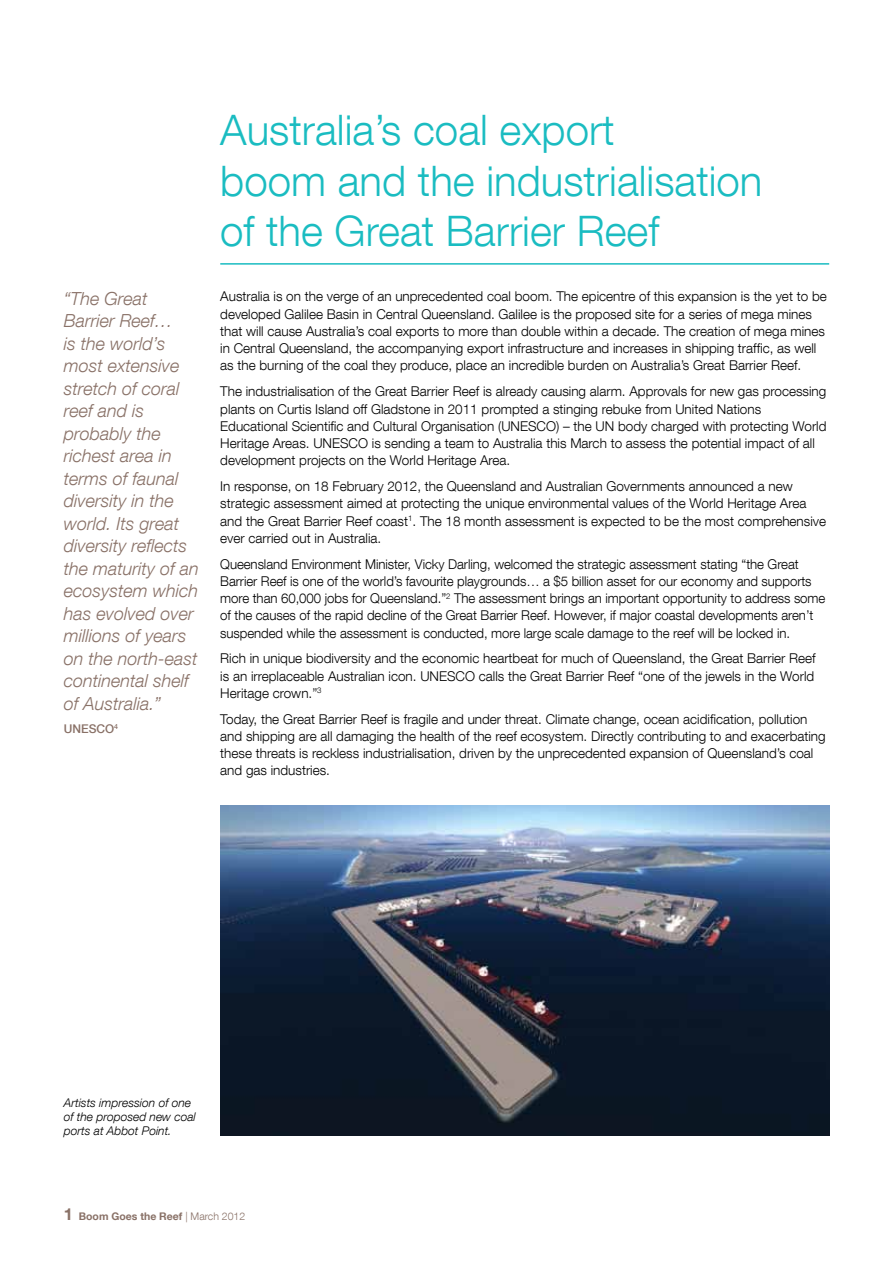
<style>
.page{position:relative;width:893px;height:1263px;background:#fff}
.page>*{position:absolute;margin:0;border:0;box-sizing:border-box;transform-origin:0 0}
.t1{font:300 42px/50.4px "Helvetica Neue LT Com";color:#1abcc1}
.t2{font:italic 300 18px/22.5px "Helvetica Neue LT Com";color:#897167}
.t3{font:300 13.5px/17.2px "Helvetica Neue LT Com";color:#000}
.t4{font:italic 300 12px/14.4px "Helvetica Neue LT Com";color:#000}
.t5{font:500 12px "Helvetica Neue LT Com";color:#897167}
.t6{font:700 10.5px "Helvetica Neue LT Com";color:#897167}
.s1{font-size:16.5px}
.s2{font-weight:300}
</style>
<div class="page">
<hr style="left:220px;top:263px;width:609px;height:2px;background:#1abcc1">
<img style="left:220px;top:805px;width:609px;height:330px">
<p class="t2" style="left:64px;top:287px;width:137px">“The Great<br>Barrier Reef…<br>is the world’s most extensive stretch of coral reef and is probably the richest area in terms of faunal diversity in the world. Its great diversity reflects the maturity of an ecosystem which has evolved over millions of years on the north-east continental shelf of Australia.”</p>
<p class="t5" style="left:64px;top:722px;width:56px">UNESCO<sup>4</sup></p>
<h1 class="t1" style="left:220px;top:104px;width:544px">Australia’s coal export<br>boom and the industrialisation of the Great Barrier Reef</h1>
<p class="t3" style="left:220px;top:288px;width:608px">Australia is on the verge of an unprecedented coal boom. The epicentre of this expansion is the yet to be developed Galilee Basin in Central Queensland. Galilee is the proposed site for a series of mega mines that will cause Australia’s coal exports to more than double within a decade. The creation of mega mines in Central Queensland, the accompanying export infrastructure and increases in shipping traffic, as well as the burning of the coal they produce, place an incredible burden on Australia’s Great Barrier Reef.</p>
<p class="t3" style="left:220px;top:382px;width:608px">The industrialisation of the Great Barrier Reef is already causing alarm. Approvals for new gas processing plants on Curtis Island off Gladstone in 2011 prompted a stinging rebuke from United Nations Educational Scientific and Cultural Organisation (UNESCO) – the UN body charged with protecting World Heritage Areas. UNESCO is sending a team to Australia this March to assess the potential impact of all development projects on the World Heritage Area.</p>
<p class="t3" style="left:220px;top:477px;width:607px">In response, on 18 February 2012, the Queensland and Australian Governments announced a new strategic assessment aimed at protecting the unique environmental values of the World Heritage Area and the Great Barrier Reef coast<sup>1</sup>. The 18 month assessment is expected to be the most comprehensive ever carried out in Australia.</p>
<p class="t3" style="left:220px;top:555px;width:607px">Queensland Environment Minister, Vicky Darling, welcomed the strategic assessment stating “the Great Barrier Reef is one of the world’s favourite playgrounds… a $5 billion asset for our economy and supports more than 60,000 jobs for Queensland.”<sup>2</sup> The assessment brings an important opportunity to address some of the causes of the rapid decline of the Great Barrier Reef. However, if major coastal developments aren’t suspended while the assessment is conducted, more large scale damage to the reef will be locked in.</p>
<p class="t3" style="left:220px;top:649px;width:597px;text-align:justify">Rich in unique biodiversity and the economic heartbeat for much of Queensland, the Great Barrier Reef is an irreplaceable Australian icon. UNESCO calls the Great Barrier Reef “one of the jewels in the World Heritage crown.”<sup>3</sup></p>
<p class="t3" style="left:220px;top:710px;width:607px">Today, the Great Barrier Reef is fragile and under threat. Climate change, ocean acidification, pollution and shipping are all damaging the health of the reef ecosystem. Directly contributing to and exacerbating these threats is reckless industrialisation, driven by the unprecedented expansion of Queensland’s coal and gas industries.</p>
<p class="t4" style="left:64px;top:1095px;width:134px">Artists impression of one of the proposed new coal ports at Abbot Point.</p>
<p class="t6" style="left:64px;top:1210px;width:183px"><span class="s1">1</span> Boom Goes the Reef <span class="s2">| March 2012</span></p>
</div>
